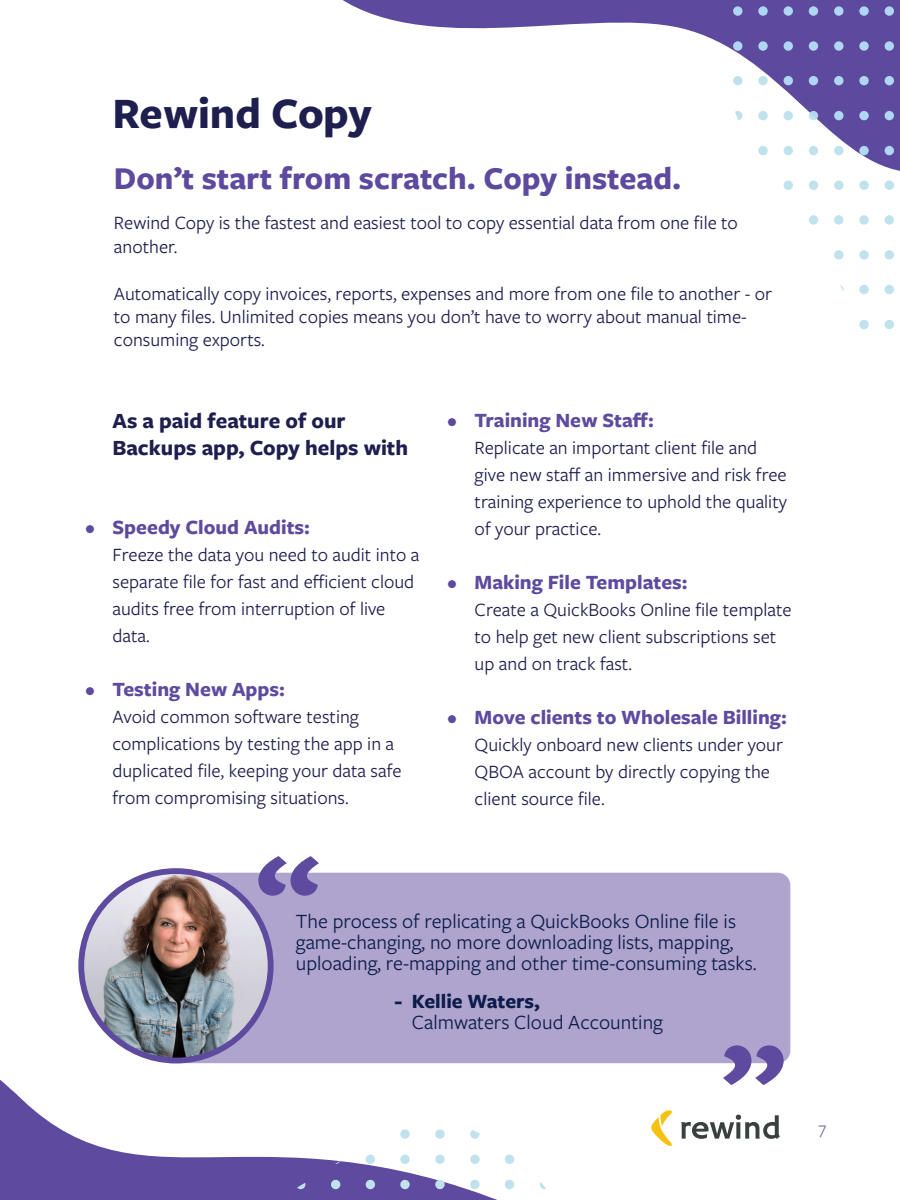
<style>
.page{position:relative;width:900px;height:1200px;background:#fff}
.page>*{position:absolute;margin:0;border:0;box-sizing:border-box;transform-origin:0 0}
.Titles{font:700 120px "Freight Sans Pro";color:#5e4a9e}
.Titles-2{font:700 45px "Freight Sans Pro";color:#1e1e4f}
.Subtitle{font:700 33px "Freight Sans Pro";color:#5d499e}
.Body{font:700 22.5px/27px "Freight Sans Pro";color:#1e1e4f}
.Body-2{font:21px/21px "Freight Sans Pro";color:#0d1c4a}
.t1{font:700 21px "Freight Sans Pro";color:#5e4a9e}
.Body-3{font:700 21px "Freight Sans Pro";color:#0d1c4a}
.Body-4{font:19.5px/27px "Freight Sans Pro";color:#1e1e4f}
.t2{font:18px "Freight Sans Pro";color:#77708e}
</style>
<div class="page">
<div style="left:158px;top:873px;width:632px;height:190px;background:#aea4ce;border-radius:13px"></div>
<img style="left:81px;top:871px;width:190px;height:190px;border-radius:93px">
<svg style="left:343px;top:0;width:557px;height:171px"></svg>
<svg style="left:733px;top:6px;width:9px;height:10px"></svg>
<svg style="left:733px;top:41px;width:9px;height:10px"></svg>
<div style="left:733px;top:76px;width:9px;height:9px;background:#c0e2ed;border-radius:50%"></div>
<svg style="left:733px;top:111px;width:9px;height:9px"></svg>
<div style="left:733px;top:146px;width:9px;height:9px;background:#fff;border-radius:50%"></div>
<svg style="left:758px;top:6px;width:10px;height:10px"></svg>
<svg style="left:758px;top:41px;width:10px;height:10px"></svg>
<div style="left:758px;top:76px;width:10px;height:9px;background:#c0e2ed;border-radius:50%"></div>
<div style="left:758px;top:111px;width:10px;height:9px;background:#c0e2ed;border-radius:50%"></div>
<div style="left:758px;top:146px;width:10px;height:9px;background:#c0e2ed;border-radius:50%"></div>
<svg style="left:784px;top:6px;width:9px;height:10px"></svg>
<svg style="left:784px;top:41px;width:9px;height:10px"></svg>
<div style="left:784px;top:76px;width:9px;height:9px;background:#afd6f2;border-radius:50%"></div>
<div style="left:784px;top:111px;width:9px;height:9px;background:#c0e2ed;border-radius:50%"></div>
<div style="left:784px;top:146px;width:9px;height:9px;background:#c0e2ed;border-radius:50%"></div>
<div style="left:784px;top:181px;width:9px;height:9px;background:#c0e2ed;border-radius:50%"></div>
<svg style="left:809px;top:6px;width:9px;height:10px"></svg>
<svg style="left:809px;top:41px;width:9px;height:10px"></svg>
<div style="left:809px;top:76px;width:9px;height:9px;background:#afd6f2;border-radius:50%"></div>
<svg style="left:809px;top:111px;width:9px;height:9px"></svg>
<div style="left:809px;top:146px;width:9px;height:9px;background:#c0e2ed;border-radius:50%"></div>
<div style="left:809px;top:181px;width:9px;height:9px;background:#c0e2ed;border-radius:50%"></div>
<div style="left:809px;top:215px;width:9px;height:10px;background:#c0e2ed;border-radius:50%"></div>
<svg style="left:834px;top:6px;width:10px;height:10px"></svg>
<svg style="left:834px;top:41px;width:10px;height:10px"></svg>
<svg style="left:834px;top:76px;width:10px;height:9px"></svg>
<svg style="left:834px;top:111px;width:10px;height:9px"></svg>
<div style="left:834px;top:146px;width:10px;height:9px;background:#c0e2ed;border-radius:50%"></div>
<div style="left:834px;top:181px;width:10px;height:9px;background:#c0e2ed;border-radius:50%"></div>
<div style="left:834px;top:215px;width:10px;height:10px;background:#c0e2ed;border-radius:50%"></div>
<div style="left:834px;top:250px;width:10px;height:10px;background:#c0e2ed;border-radius:50%"></div>
<svg style="left:859px;top:6px;width:10px;height:10px"></svg>
<svg style="left:859px;top:41px;width:10px;height:10px"></svg>
<svg style="left:859px;top:76px;width:10px;height:9px"></svg>
<svg style="left:859px;top:111px;width:10px;height:9px"></svg>
<svg style="left:859px;top:146px;width:10px;height:9px"></svg>
<div style="left:859px;top:181px;width:10px;height:9px;background:#c0e2ed;border-radius:50%"></div>
<div style="left:859px;top:215px;width:10px;height:10px;background:#c0e2ed;border-radius:50%"></div>
<div style="left:859px;top:250px;width:10px;height:10px;background:#c0e2ed;border-radius:50%"></div>
<div style="left:859px;top:285px;width:10px;height:9px;background:#c0e2ed;border-radius:50%"></div>
<div style="left:859px;top:320px;width:10px;height:9px;background:#c0e2ed;border-radius:50%"></div>
<svg style="left:885px;top:6px;width:9px;height:10px"></svg>
<svg style="left:885px;top:41px;width:9px;height:10px"></svg>
<div style="left:885px;top:76px;width:9px;height:9px;background:#afd6f2;border-radius:50%"></div>
<div style="left:885px;top:111px;width:9px;height:9px;background:#afd6f2;border-radius:50%"></div>
<div style="left:885px;top:146px;width:9px;height:9px;background:#afd6f2;border-radius:50%"></div>
<div style="left:885px;top:181px;width:9px;height:9px;background:#c0e2ed;border-radius:50%"></div>
<div style="left:885px;top:215px;width:9px;height:10px;background:#c0e2ed;border-radius:50%"></div>
<div style="left:885px;top:250px;width:9px;height:10px;background:#c0e2ed;border-radius:50%"></div>
<div style="left:885px;top:285px;width:9px;height:9px;background:#c0e2ed;border-radius:50%"></div>
<div style="left:885px;top:320px;width:9px;height:9px;background:#c0e2ed;border-radius:50%"></div>
<svg style="left:0;top:904px;width:791px;height:296px"></svg>
<div style="left:540px;top:1129px;width:9px;height:10px;background:#fff;border-radius:50%"></div>
<div style="left:505px;top:1129px;width:9px;height:10px;background:#fff;border-radius:50%"></div>
<svg style="left:470px;top:1129px;width:10px;height:10px"></svg>
<div style="left:435px;top:1129px;width:10px;height:10px;background:#c0e2ed;border-radius:50%"></div>
<div style="left:400px;top:1129px;width:10px;height:10px;background:#c0e2ed;border-radius:50%"></div>
<div style="left:366px;top:1129px;width:9px;height:10px;background:#fff;border-radius:50%"></div>
<div style="left:331px;top:1129px;width:9px;height:10px;background:#fff;border-radius:50%"></div>
<div style="left:296px;top:1129px;width:9px;height:10px;background:#fff;border-radius:50%"></div>
<div style="left:540px;top:1155px;width:9px;height:9px;background:#fff;border-radius:50%"></div>
<div style="left:505px;top:1155px;width:9px;height:9px;background:#c0e2ed;border-radius:50%"></div>
<div style="left:470px;top:1155px;width:10px;height:9px;background:#c0e2ed;border-radius:50%"></div>
<div style="left:435px;top:1155px;width:10px;height:9px;background:#c0e2ed;border-radius:50%"></div>
<div style="left:400px;top:1155px;width:10px;height:9px;background:#c0e2ed;border-radius:50%"></div>
<div style="left:366px;top:1155px;width:9px;height:9px;background:#c0e2ed;border-radius:50%"></div>
<svg style="left:331px;top:1155px;width:9px;height:9px"></svg>
<svg style="left:296px;top:1155px;width:9px;height:9px"></svg>
<svg style="left:540px;top:1180px;width:9px;height:9px"></svg>
<div style="left:505px;top:1180px;width:9px;height:9px;background:#c0e2ed;border-radius:50%"></div>
<div style="left:470px;top:1180px;width:10px;height:9px;background:#c0e2ed;border-radius:50%"></div>
<div style="left:435px;top:1180px;width:10px;height:9px;background:#c0e2ed;border-radius:50%"></div>
<div style="left:400px;top:1180px;width:10px;height:9px;background:#c0e2ed;border-radius:50%"></div>
<div style="left:366px;top:1180px;width:9px;height:9px;background:#c0e2ed;border-radius:50%"></div>
<div style="left:331px;top:1180px;width:9px;height:9px;background:#c0e2ed;border-radius:50%"></div>
<svg style="left:296px;top:1180px;width:9px;height:9px"></svg>
<p class="Titles-2" style="left:113px;top:82px;width:261px">Rewind Copy</p>
<p class="Subtitle" style="left:114px;top:155px;width:569px">Don’t start from scratch. Copy instead.</p>
<p class="Body-4" style="left:114px;top:211px;width:625px;line-height:23.4px">Rewind Copy is the fastest and easiest tool to copy essential data from one file to another.</p>
<p class="Body-4" style="left:114px;top:281px;width:660px;line-height:23.4px">Automatically copy invoices, reports, expenses and more from one file to another - or to many files. Unlimited copies means you don’t have to worry about manual time&shy;consuming exports.</p>
<p class="Body" style="left:113px;top:406px;width:297px">As a paid feature of our<br>Backups app, Copy helps with</p>
<p class="t1" style="left:85px;top:513px;width:226px">• Speedy Cloud Audits:</p>
<p class="Body-4" style="left:112px;top:540px;width:308px">Freeze the data you need to audit into a separate file for fast and efficient cloud audits free from interruption of live data.</p>
<p class="t1" style="left:85px;top:675px;width:201px">• Testing New Apps:</p>
<p class="Body-4" style="left:112px;top:702px;width:291px">Avoid common software testing complications by testing the app in a duplicated file, keeping your data safe from compromising situations.</p>
<p class="Titles" style="left:256px;top:813px;width:66px">“</p>
<p class="t1" style="left:448px;top:405px;width:208px">• Training New Staff:</p>
<p class="Body-4" style="left:475px;top:433px;width:314px">Replicate an important client file and give new staff an immersive and risk free training experience to uphold the quality of your practice.</p>
<p class="t1" style="left:448px;top:567px;width:242px">• Making File Templates:</p>
<p class="Body-4" style="left:475px;top:595px;width:318px">Create a QuickBooks Online file template to help get new client subscriptions set up and on track fast.</p>
<p class="t1" style="left:448px;top:702px;width:341px">• Move clients to Wholesale Billing:</p>
<p class="Body-4" style="left:475px;top:730px;width:310px">Quickly onboard new clients under your<br>QBOA account by directly copying the client source file.</p>
<p class="Body-2" style="left:296px;top:909px;width:462px">The process of replicating a QuickBooks Online file is game-changing, no more downloading lists, mapping, uploading, re-mapping and other time-consuming tasks.</p>
<p class="Body-3" style="left:395px;top:986px;width:147px">- Kellie Waters,</p>
<p class="Body-2" style="left:412px;top:1011px;width:253px">Calmwaters Cloud Accounting</p>
<p class="Titles" style="left:721px;top:1004px;width:66px">”</p>
<p class="t2" style="left:819px;top:1116px;width:9px">7</p>
</div>
